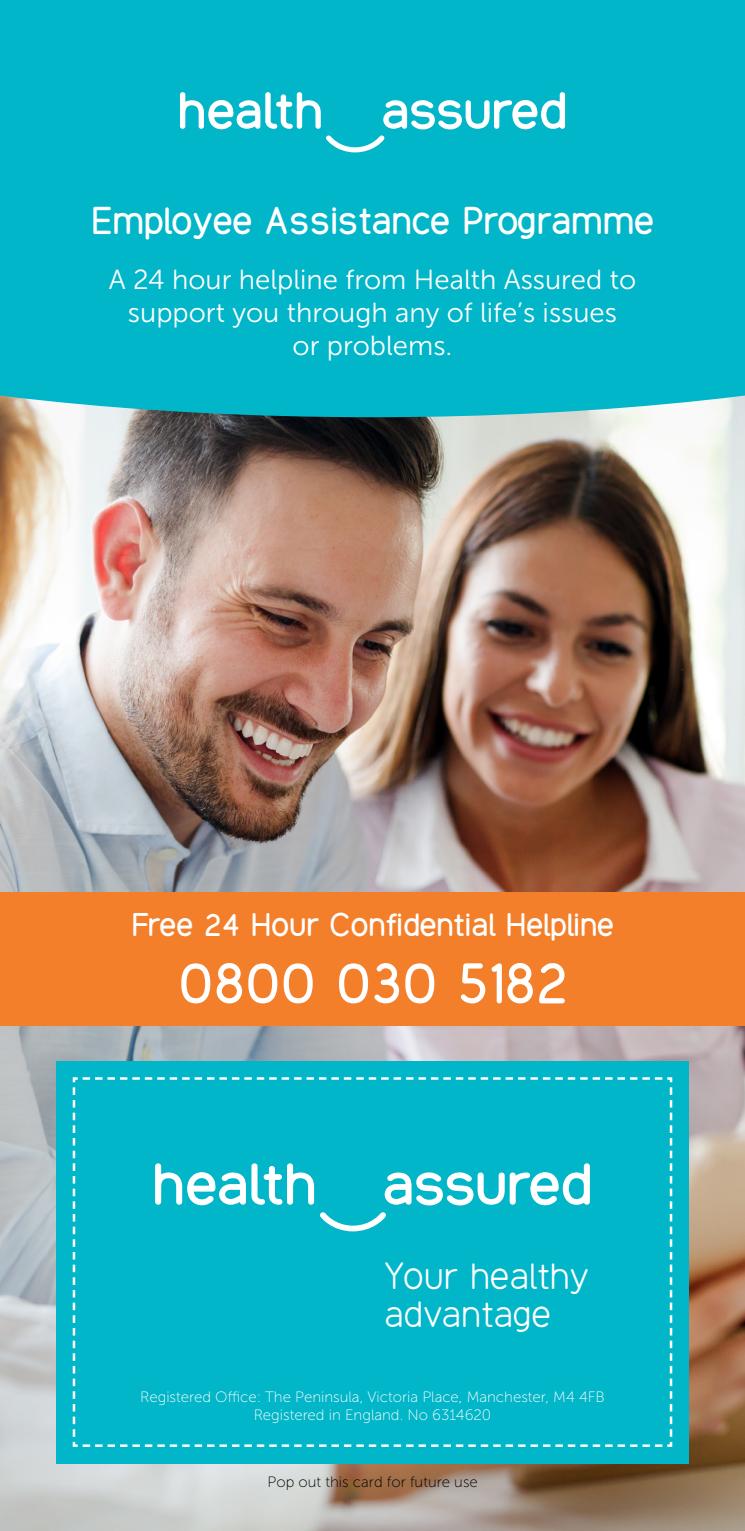
<style>
.page{position:relative;width:745px;height:1531px;background:#fff}
.page>*{position:absolute;margin:0;border:0;box-sizing:border-box;transform-origin:0 0}
.t1{font:700 50px "Equo";color:#fff}
.t2{font:700 32.5px "Equo";color:#fff}
.t3{font:32px/38.2px "Equo";color:#fff}
.t4{font:27.5px/33px "Museo Sans 300";color:#fff;text-align:center}
.t5{font:700 27.5px "Equo";color:#fff}
.t6{font:15px/18px "Museo Sans 100";color:#fff;text-align:center}
.t7{font:15px "Museo Sans 100";color:#000}
</style>
<div class="page">
<img style="left:0;top:417px;width:744px;height:1113px">
<div style="left:0;top:0;width:744px;height:417px;background:#00b6c8"></div>
<div style="left:56px;top:1061px;width:632px;height:402px;background:#00b6c8"></div>
<svg style="left:72px;top:1077px;width:601px;height:370px"></svg>
<svg style="left:384px;top:1163px;width:205px;height:42px"></svg>
<svg style="left:155px;top:1163px;width:159px;height:42px"></svg>
<svg style="left:319px;top:1212px;width:67px;height:19px"></svg>
<svg style="left:383px;top:92px;width:181px;height:37px"></svg>
<svg style="left:180px;top:92px;width:140px;height:37px"></svg>
<svg style="left:325px;top:135px;width:59px;height:17px"></svg>
<div style="left:0;top:892px;width:744px;height:133px;background:#f47f2a"></div>
<p class="t2" style="left:91px;top:199px;width:563px">Employee Assistance Programme</p>
<p class="t4" style="left:109px;top:263px;width:528px">A 24 hour helpline from Health Assured to support you through any of life’s issues<br>or problems.</p>
<p class="t5" style="left:131px;top:906px;width:483px">Free 24 Hour Confidential Helpline</p>
<p class="t1" style="left:177px;top:949px;width:391px">0800 030 5182</p>
<p class="t3" style="left:383px;top:1257px;width:206px">Your healthy advantage</p>
<p class="t6" style="left:140px;top:1388px;width:465px">Registered Office: The Peninsula, Victoria Place, Manchester, M4 4FB<br>Registered in England. No 6314620</p>
<p class="t7" style="left:267px;top:1474px;width:212px">Pop out this card for future use</p>
</div>
